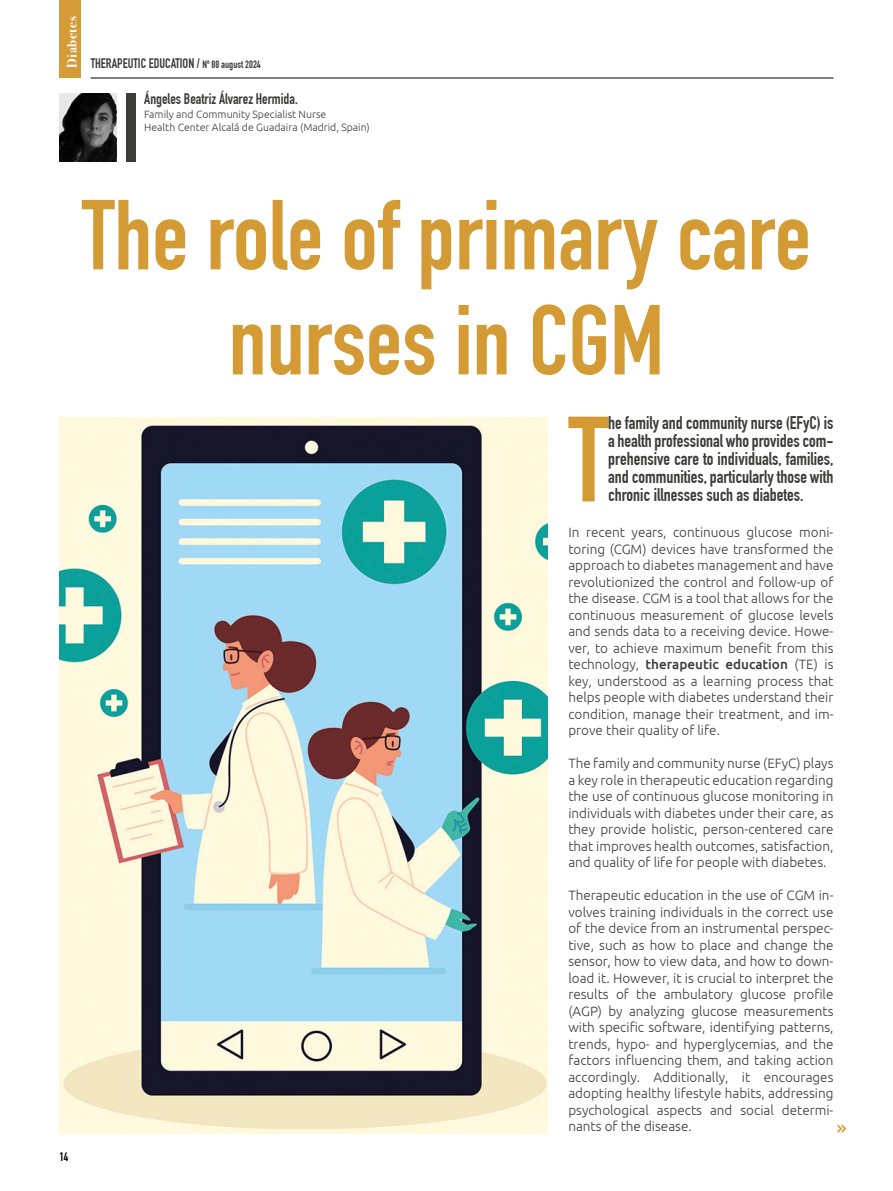
<style>
.page{position:relative;width:893px;height:1191px;background:#fff}
.page>*{position:absolute;margin:0;border:0;box-sizing:border-box;transform-origin:0 0}
.t1{font:119.1px "DIN Engschrift Std";color:#d49b35}
.t2{font:97.5px/105px "DIN Engschrift Std";color:#d49b35;text-align:center}
.t3{font:22.5px "DIN Engschrift Std";color:#d49b35}
.t4{font:18px/18px "DIN Engschrift Std";color:#3c3c3b;text-align:justify}
.t5{font:15px "DIN Engschrift Std";color:#3c3c3b}
.t6{font:300 13.5px/16.5px "Ubuntu";color:#3c3c3b;text-align:justify}
.t7{font:13.5px "DIN Engschrift Std";color:#3c3c3b}
.t8{font:700 13.5px "Bodoni Svty Two ITCTT";letter-spacing:.04em;color:#fff}
.t9{font:12px "DIN Engschrift Std";color:#000}
.t10{font:300 10.5px/13.5px "Ubuntu";color:#3c3c3b}
.s1{font-size:10.5px}
.s2{font-weight:500}
</style>
<div class="page">
<hr style="left:91px;top:78px;width:742px;height:1px;background:#000">
<div style="left:60px;top:0;width:21px;height:78px;background:#d59b37"></div>
<img style="left:60px;top:94px;width:57px;height:68px">
<div style="left:126px;top:94px;width:9px;height:68px;background:#3c3c3b"></div>
<img style="left:60px;top:418px;width:487px;height:715px">
<p class="t8" style="left:61px;top:68px;width:53px;rotate:-90deg">Diabetes</p>
<p class="t7" style="left:91px;top:55px;width:172px">THERAPEUTIC EDUCATION / <span class="s1">Nº 88 august 2024</span></p>
<p class="t5" style="left:144px;top:90px;width:155px">Ángeles Beatriz Álvarez Hermida.</p>
<p class="t10" style="left:144px;top:107px;width:227px">Family and Community Specialist Nurse<br>Health Center Alcalá de Guadaira (Madrid, Spain)</p>
<h2 class="t2" style="left:82px;top:183px;width:730px">The role of primary care nurses in CGM</h2>
<p class="t9" style="left:60px;top:1149px;width:10px">14</p>
<h1 class="t1" style="left:569px;top:390px;width:41px">T</h1>
<h3 class="t4" style="left:608px;top:414px;width:227px">he family and community nurse (EFyC) is a health professional who provides com&shy;prehensive care to individuals, families, and communities, particularly those with chronic illnesses such as diabetes.</h3>
<p class="t6" style="left:568px;top:524px;width:267px">In recent years, continuous glucose moni&shy;toring (CGM) devices have transformed the approach to diabetes management and have revolutionized the control and follow-up of the disease. CGM is a tool that allows for the continuous measurement of glucose levels and sends data to a receiving device. Howe&shy;ver, to achieve maximum benefit from this technology, <span class="s2">therapeutic education</span> (TE) is key, understood as a learning process that helps people with diabetes understand their condition, manage their treatment, and im&shy;prove their quality of life.</p>
<p class="t6" style="left:568px;top:754px;width:267px">The family and community nurse (EFyC) plays a key role in therapeutic education regarding the use of continuous glucose monitoring in individuals with diabetes under their care, as they provide holistic, person-centered care that improves health outcomes, satisfaction, and quality of life for people with diabetes.</p>
<p class="t6" style="left:568px;top:886px;width:267px">Therapeutic education in the use of CGM in&shy;volves training individuals in the correct use of the device from an instrumental perspec&shy;tive, such as how to place and change the sensor, how to view data, and how to down&shy;load it. However, it is crucial to interpret the results of the ambulatory glucose profile (AGP) by analyzing glucose measurements with specific software, identifying patterns, trends, hypo- and hyperglycemias, and the factors influencing them, and taking action accordingly. Additionally, it encourages adopting healthy lifestyle habits, addressing psychological aspects and social determi&shy;nants of the disease.</p>
<h3 class="t3" style="left:837px;top:1114px;width:11px">»</h3>
</div>
